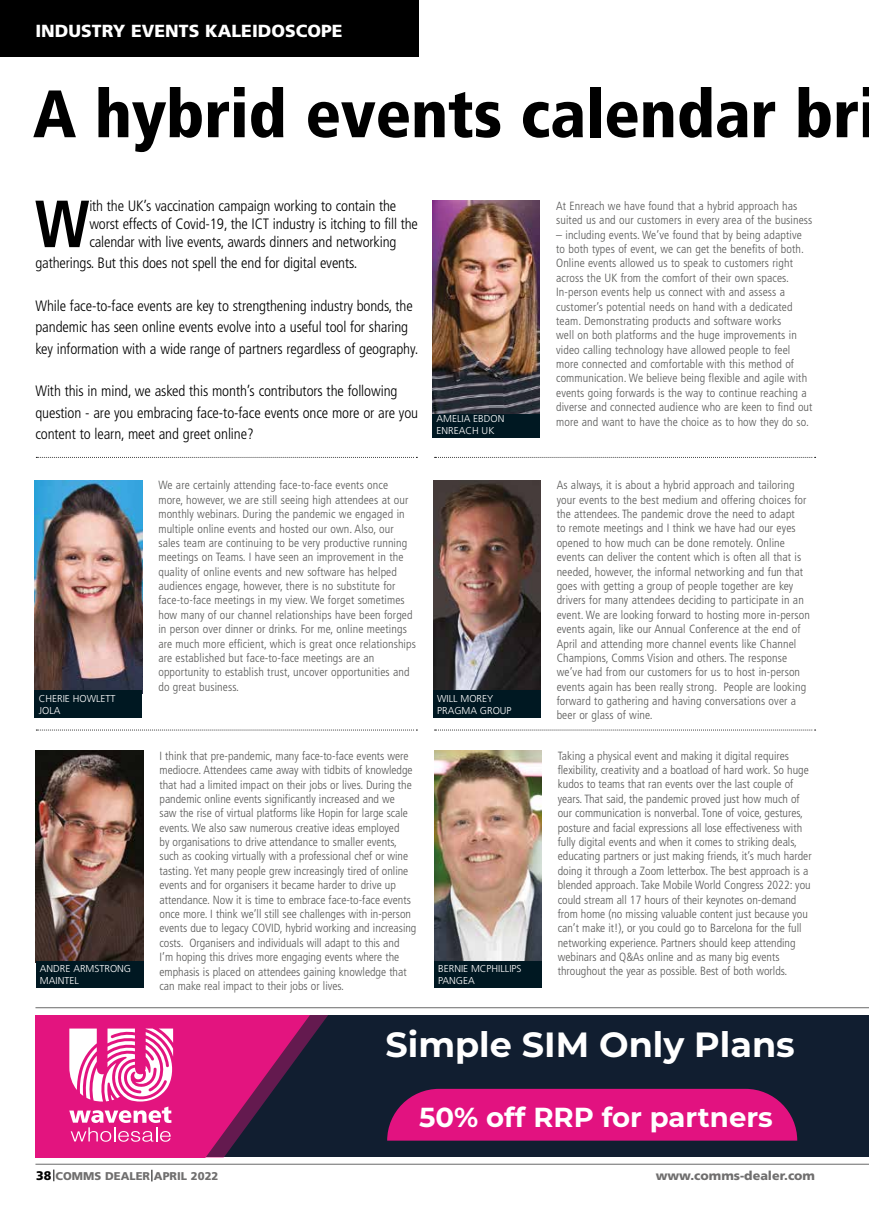
<style>
.page{position:relative;width:869px;height:1205px;background:#fff}
.page>*{position:absolute;margin:0;border:0;box-sizing:border-box;transform-origin:0 0}
.t1{font:900 condensed 67px "Frutiger";letter-spacing:-.005em;color:#000}
.t2{font:700 condensed 66.62px "Frutiger";color:#000}
.t3{font:700 35px "Montserrat";color:#fff}
.t4{font:700 27.5px "Montserrat";color:#fff}
.t5{font:900 17.5px "Frutiger";color:#fff}
.t6{font:300 condensed 15px/21.2px "Frutiger";letter-spacing:-.005em;color:#000}
.t7{font:900 12.5px "Frutiger";color:#706f6f}
.t8{font:300 condensed 11.88px/14.4px "Frutiger";letter-spacing:.01em;color:#575756}
.t9{font:900 11.25px "Frutiger";color:#706f6f}
.t10{font:300 10px/12px "Frutiger";color:#fff}
.s1{font-size:12.5px;color:#000}
</style>
<div class="page">
<div style="left:0;top:0;width:418px;height:57px;background:#000"></div>
<svg style="left:54px;top:1169px;width:1px;height:12px"></svg>
<hr style="left:35px;top:1163px;width:833px;height:2px;background:#878787">
<hr style="left:35px;top:1007px;width:833px;height:1px;background:#878787">
<svg style="left:434px;top:730px;width:381px;height:1px"></svg>
<svg style="left:36px;top:730px;width:381px;height:1px"></svg>
<svg style="left:434px;top:457px;width:381px;height:1px"></svg>
<svg style="left:36px;top:457px;width:381px;height:1px"></svg>
<img style="left:433px;top:480px;width:107px;height:210px">
<img style="left:35px;top:480px;width:107px;height:210px">
<div style="left:433px;top:690px;width:107px;height:27px;background:#001822"></div>
<div style="left:35px;top:690px;width:107px;height:27px;background:#001822"></div>
<div style="left:432px;top:413px;width:107px;height:25px;background:#001822"></div>
<div style="left:36px;top:1015px;width:832px;height:142px;background:#111e30"></div>
<svg style="left:36px;top:1015px;width:282px;height:142px"></svg>
<div style="left:387px;top:1089px;width:409px;height:51px;background:#e21280"></div>
<img style="left:434px;top:750px;width:107px;height:211px">
<img style="left:36px;top:750px;width:107px;height:211px">
<img style="left:432px;top:200px;width:107px;height:213px">
<div style="left:434px;top:961px;width:107px;height:26px;background:#001822"></div>
<div style="left:36px;top:961px;width:107px;height:26px;background:#001822"></div>
<h3 class="t5" style="left:35px;top:20px;width:308px">INDUSTRY EVENTS KALEIDOSCOPE</h3>
<h1 class="t1" style="left:33px;top:74px;width:845px">A hybrid events calendar bri</h1>
<h2 class="t2" style="left:34px;top:184px;width:57px">W</h2>
<p class="t6" style="left:89px;top:197px;width:330px;line-height:18px">ith the UK’s vaccination campaign working to contain the worst effects of Covid-19, the ICT industry is itching to fill the calendar with live events, awards dinners and networking</p>
<p class="t6" style="left:35px;top:253px;width:323px">gatherings. But this does not spell the end for digital events.</p>
<p class="t6" style="left:35px;top:295px;width:384px">While face-to-face events are key to strengthening industry bonds, the pandemic has seen online events evolve into a useful tool for sharing key information with a wide range of partners regardless of geography.</p>
<p class="t6" style="left:35px;top:381px;width:384px">With this in mind, we asked this month’s contributors the following question - are you embracing face-to-face events once more or are you content to learn, meet and greet online?</p>
<p class="t10" style="left:39px;top:692px;width:78px">CHERIE HOWLETT<br>JOLA</p>
<p class="t10" style="left:40px;top:963px;width:93px">ANDRE ARMSTRONG<br>MAINTEL</p>
<p class="t8" style="left:158px;top:478px;width:259px">We are certainly attending face-to-face events once more, however, we are still seeing high attendees at our monthly webinars. During the pandemic we engaged in multiple online events and hosted our own. Also, our sales team are continuing to be very productive running meetings on Teams. I have seen an improvement in the quality of online events and new software has helped audiences engage, however, there is no substitute for face-to-face meetings in my view. We forget sometimes how many of our channel relationships have been forged in person over dinner or drinks. For me, online meetings are much more efficient, which is great once relationships are established but face-to-face meetings are an opportunity to establish trust, uncover opportunities and do great business.</p>
<p class="t8" style="left:159px;top:748px;width:258px">I think that pre-pandemic, many face-to-face events were mediocre. Attendees came away with tidbits of knowledge that had a limited impact on their jobs or lives. During the pandemic online events significantly increased and we<br>saw the rise of virtual platforms like Hopin for large scale events. We also saw numerous creative ideas employed<br>by organisations to drive attendance to smaller events, such as cooking virtually with a professional chef or wine tasting. Yet many people grew increasingly tired of online events and for organisers it became harder to drive up attendance. Now it is time to embrace face-to-face events once more. I think we’ll still see challenges with in-person events due to legacy COVID, hybrid working and increasing costs. Organisers and individuals will adapt to this and<br>I’m hoping this drives more engaging events where the emphasis is placed on attendees gaining knowledge that can make real impact to their jobs or lives.</p>
<p class="t10" style="left:436px;top:413px;width:69px">AMELIA EBDON<br>ENREACH UK</p>
<p class="t10" style="left:437px;top:692px;width:76px">WILL MOREY<br>PRAGMA GROUP</p>
<p class="t10" style="left:438px;top:963px;width:85px">BERNIE MCPHILLIPS<br>PANGEA</p>
<p class="t8" style="left:556px;top:199px;width:258px">At Enreach we have found that a hybrid approach has suited us and our customers in every area of the business</p>
<p class="t8" style="left:556px;top:227px;width:258px">– including events. We’ve found that by being adaptive to both types of event, we can get the benefits of both.<br>Online events allowed us to speak to customers right across the UK from the comfort of their own spaces.<br>In-person events help us connect with and assess a customer’s potential needs on hand with a dedicated team. Demonstrating products and software works<br>well on both platforms and the huge improvements in video calling technology have allowed people to feel more connected and comfortable with this method of communication. We believe being flexible and agile with events going forwards is the way to continue reaching a diverse and connected audience who are keen to find out more and want to have the choice as to how they do so.</p>
<p class="t8" style="left:556px;top:478px;width:255px">As always, it is about a hybrid approach and tailoring your events to the best medium and offering choices for the attendees. The pandemic drove the need to adapt<br>to remote meetings and I think we have had our eyes opened to how much can be done remotely. Online events can deliver the content which is often all that is needed, however, the informal networking and fun that goes with getting a group of people together are key drivers for many attendees deciding to participate in an event. We are looking forward to hosting more in-person events again, like our Annual Conference at the end of April and attending more channel events like Channel Champions, Comms Vision and others. The response we’ve had from our customers for us to host in-person events again has been really strong. People are looking forward to gathering and having conversations over a beer or glass of wine.</p>
<p class="t8" style="left:557px;top:748px;width:255px">Taking a physical event and making it digital requires flexibility, creativity and a boatload of hard work. So huge kudos to teams that ran events over the last couple of years. That said, the pandemic proved just how much of our communication is nonverbal. Tone of voice, gestures, posture and facial expressions all lose effectiveness with fully digital events and when it comes to striking deals, educating partners or just making friends, it’s much harder doing it through a Zoom letterbox. The best approach is a blended approach. Take Mobile World Congress 2022: you could stream all 17 hours of their keynotes on-demand from home (no missing valuable content just because you can’t make it!), or you could go to Barcelona for the full networking experience. Partners should keep attending webinars and Q&amp;As online and as many big events throughout the year as possible. Best of both worlds.</p>
<h3 class="t3" style="left:385px;top:1019px;width:411px">Simple SIM Only Plans</h3>
<h3 class="t4" style="left:419px;top:1097px;width:355px">50% off RRP for partners</h3>
<p class="t9" style="left:36px;top:1169px;width:184px"><span class="s1">38</span> COMMS DEALER APRIL 2022</p>
<p class="t7" style="left:655px;top:1168px;width:161px">www.comms-dealer.com</p>
</div>
